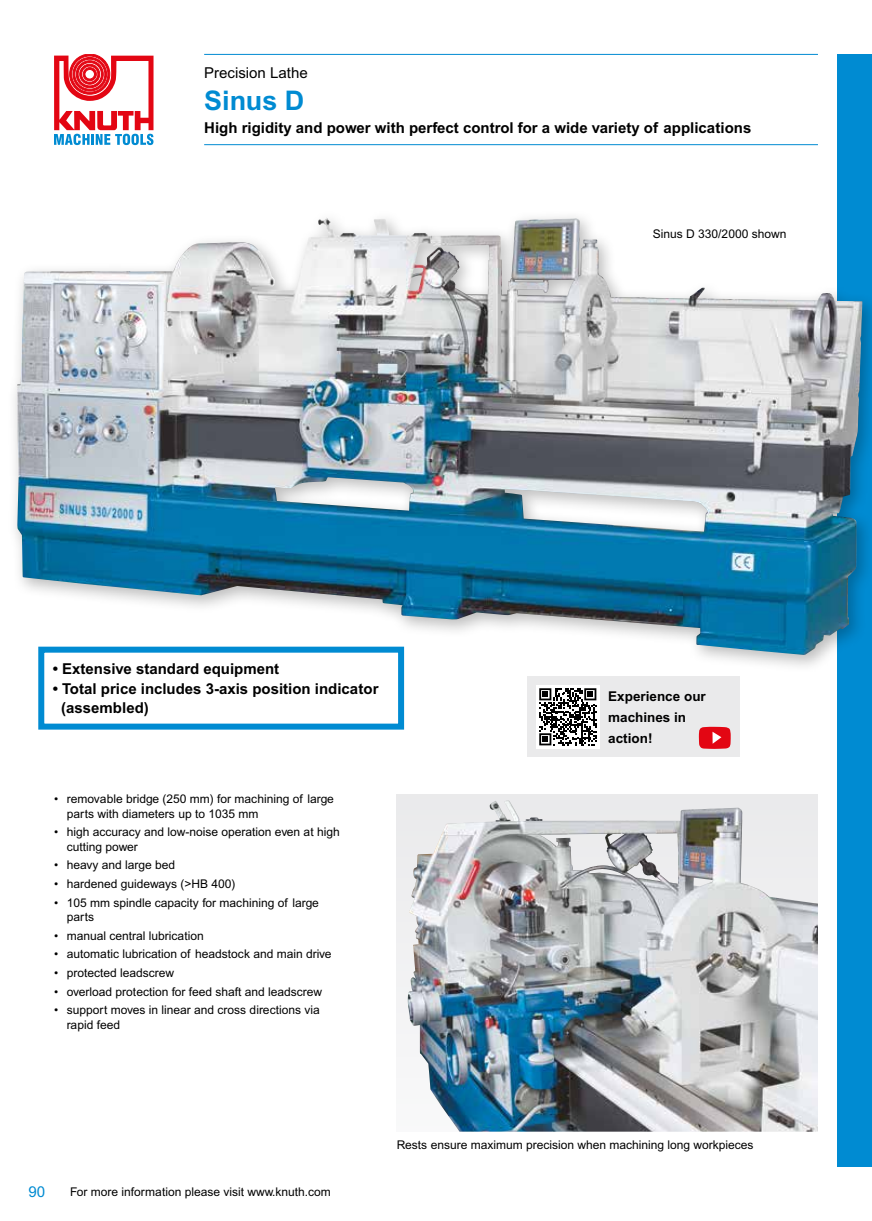
<style>
.page{position:relative;width:872px;height:1221px;background:#fff}
.page>*{position:absolute;margin:0;border:0;box-sizing:border-box;transform-origin:0 0}
.t1{font:700 27px "Arial MT Pro";color:#008bd2}
.t2{font:700 15px/19.5px "Arial MT Pro";color:#000}
.t3{font:15px "Arial MT Pro";color:#000}
.t4{font:15px "Arial MT Pro";color:#008bd2}
.t5{font:700 13.5px/21px "Arial MT Pro";color:#000}
.t6{font:12px/14.4px "Arial MT Pro";color:#000}
</style>
<div class="page">
<div style="left:838px;top:54px;width:34px;height:1112px;background:#008bd2"></div>
<svg style="left:54px;top:54px;width:99px;height:91px"></svg>
<hr style="left:204px;top:54px;width:614px;height:1px;background:#008bd2">
<hr style="left:204px;top:144px;width:614px;height:1px;background:#008bd2">
<div style="left:7px;top:209px;width:865px;height:464px;background:#000;opacity:.26"></div>
<img style="left:17px;top:218px;width:845px;height:437px">
<div style="left:397px;top:794px;width:421px;height:337px;background:#ececee"></div>
<img style="left:407px;top:800px;width:411px;height:331px">
<div style="left:38px;top:646px;width:366px;height:83px;background:#fff;border:6px solid #008bd2"></div>
<div style="left:527px;top:676px;width:212px;height:81px;background:#eaeaeb"></div>
<svg style="left:699px;top:726px;width:31px;height:23px"></svg>
<div style="left:536px;top:685px;width:64px;height:63px;background:#fff"></div>
<svg style="left:539px;top:688px;width:57px;height:57px"></svg>
<p class="t3" style="left:204px;top:64px;width:105px">Precision Lathe</p>
<h1 class="t1" style="left:204px;top:84px;width:102px">Sinus D</h1>
<p class="t2" style="left:204px;top:119px;width:548px">High rigidity and power with perfect control for a wide variety of applications</p>
<p class="t6" style="left:653px;top:227px;width:135px">Sinus D 330/2000 shown</p>
<p class="t2" style="left:53px;top:659px;width:228px">• Extensive standard equipment</p>
<p class="t2" style="left:61px;top:679px;width:319px;text-indent:-8px">• Total price includes 3-axis position indicator (assembled)</p>
<p class="t5" style="left:608px;top:686px;width:99px">Experience our machines in action!</p>
<p class="t6" style="left:67px;top:792px;width:269px;text-indent:-13px">• removable bridge (250 mm) for machining of large parts with diameters up to 1035 mm</p>
<p class="t6" style="left:67px;top:825px;width:275px;text-indent:-13px">• high accuracy and low-noise operation even at high cutting power</p>
<p class="t6" style="left:54px;top:858px;width:123px">• heavy and large bed</p>
<p class="t6" style="left:54px;top:877px;width:183px">• hardened guideways (&gt;HB 400)</p>
<p class="t6" style="left:67px;top:895px;width:254px;text-indent:-13px">• 105 mm spindle capacity for machining of large parts</p>
<p class="t6" style="left:54px;top:928px;width:151px">• manual central lubrication</p>
<p class="t6" style="left:54px;top:947px;width:279px">• automatic lubrication of headstock and main drive</p>
<p class="t6" style="left:54px;top:966px;width:122px">• protected leadscrew</p>
<p class="t6" style="left:54px;top:984px;width:270px">• overload protection for feed shaft and leadscrew</p>
<p class="t6" style="left:67px;top:1003px;width:254px;text-indent:-13px">• support moves in linear and cross directions via rapid feed</p>
<p class="t4" style="left:28px;top:1182px;width:18px">90</p>
<p class="t6" style="left:70px;top:1184px;width:262px">For more information please visit www.knuth.com</p>
<p class="t6" style="left:397px;top:1137px;width:358px">Rests ensure maximum precision when machining long workpieces</p>
</div>
